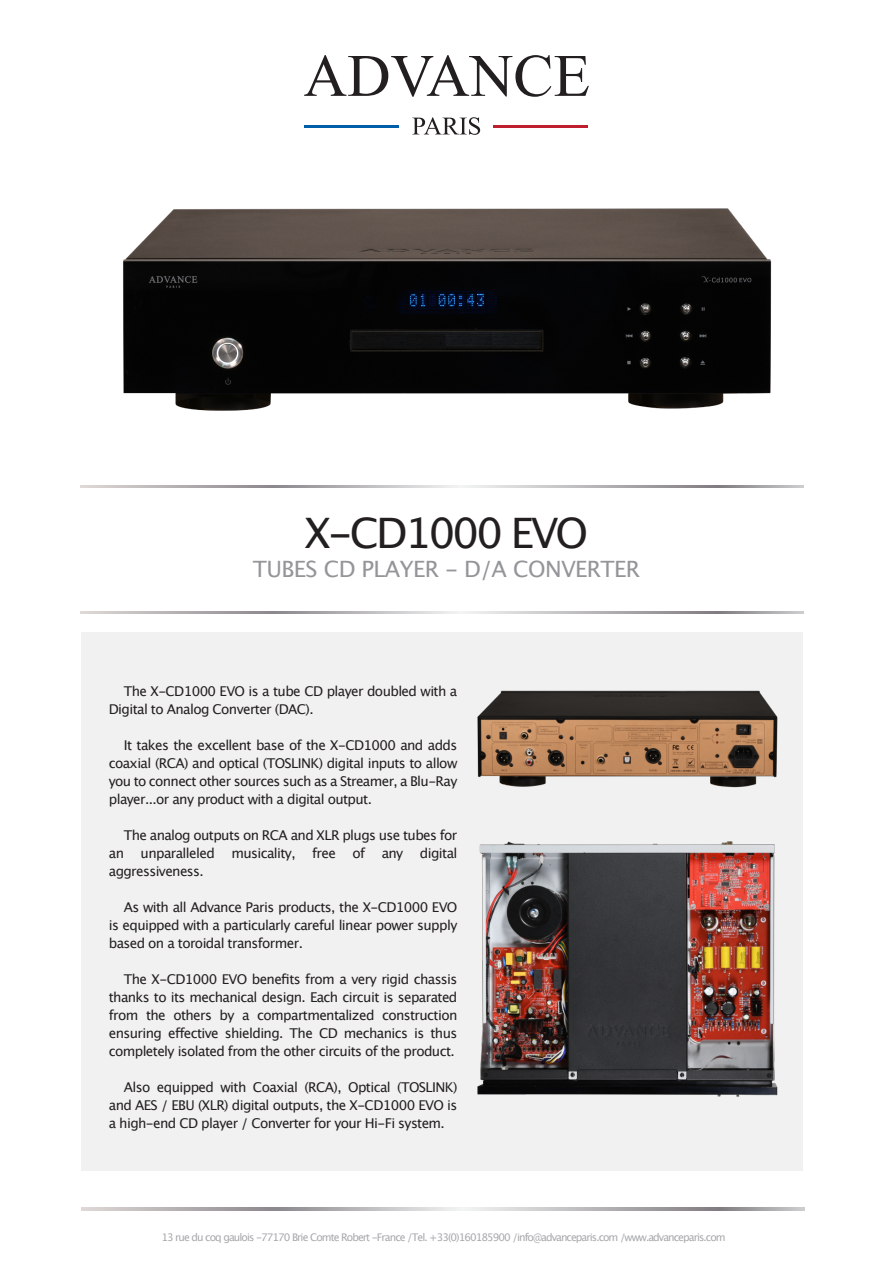
<style>
.page{position:relative;width:893px;height:1263px;background:#fff}
.page>*{position:absolute;margin:0;border:0;box-sizing:border-box;transform-origin:0 0}
.t1{font:42px "Lucida Grande";letter-spacing:-.065em;color:#231f20}
.t2{font:22.5px "Lucida Grande";letter-spacing:-.025em;color:#939598}
.t3{font:13.5px/18px "Lucida Grande";letter-spacing:-.045em;color:#231f20;text-align:justify}
.t4{font:10.5px "Lucida Grande";letter-spacing:-.09em;color:#a7a9ac}
</style>
<div class="page">
<div style="left:81px;top:632px;width:722px;height:539px;background:#f1f1f2"></div>
<img style="left:477px;top:841px;width:301px;height:256px">
<svg style="left:304px;top:55px;width:285px;height:42px"></svg>
<svg style="left:80px;top:485px;width:723px;height:2px"></svg>
<svg style="left:80px;top:611px;width:723px;height:3px;background:#b7b5b7"></svg>
<svg style="left:81px;top:1208px;width:723px;height:2px"></svg>
<img style="left:477px;top:690px;width:301px;height:98px">
<img style="left:123px;top:117px;width:649px;height:294px">
<h1 class="t1" style="left:305px;top:515px;width:285px">X-CD1000 EVO</h1>
<h2 class="t2" style="left:253px;top:559px;width:389px">TUBES CD PLAYER - D/A CONVERTER</h2>
<p class="t3" style="left:109px;top:683px;width:350px;text-indent:15px">The X-CD1000 EVO is a tube CD player doubled with a<br>Digital to Analog Converter (DAC).</p>
<p class="t3" style="left:109px;top:737px;width:350px;text-indent:15px">It takes the excellent base of the X-CD1000 and adds coaxial (RCA) and optical (TOSLINK) digital inputs to allow you to connect other sources such as a Streamer, a Blu-Ray player...or any product with a digital output.</p>
<p class="t3" style="left:109px;top:827px;width:350px;text-indent:15px">The analog outputs on RCA and XLR plugs use tubes for an unparalleled musicality, free of any digital aggressiveness.</p>
<p class="t3" style="left:109px;top:899px;width:350px;text-indent:15px">As with all Advance Paris products, the X-CD1000 EVO is equipped with a particularly careful linear power supply based on a toroidal transformer.</p>
<p class="t3" style="left:109px;top:971px;width:350px;text-indent:15px">The X-CD1000 EVO benefits from a very rigid chassis thanks to its mechanical design. Each circuit is separated from the others by a compartmentalized construction ensuring effective shielding. The CD mechanics is thus completely isolated from the other circuits of the product.</p>
<p class="t3" style="left:109px;top:1079px;width:350px;text-indent:15px">Also equipped with Coaxial (RCA), Optical (TOSLINK) and AES / EBU (XLR) digital outputs, the X-CD1000 EVO is a high-end CD player / Converter for your Hi-Fi system.</p>
<p class="t4" style="left:161px;top:1232px;width:566px">13 rue du coq gaulois -77170 Brie Comte Robert -France /Tel. +33(0)160185900 /info@advanceparis.com /www.advanceparis.com</p>
</div>
